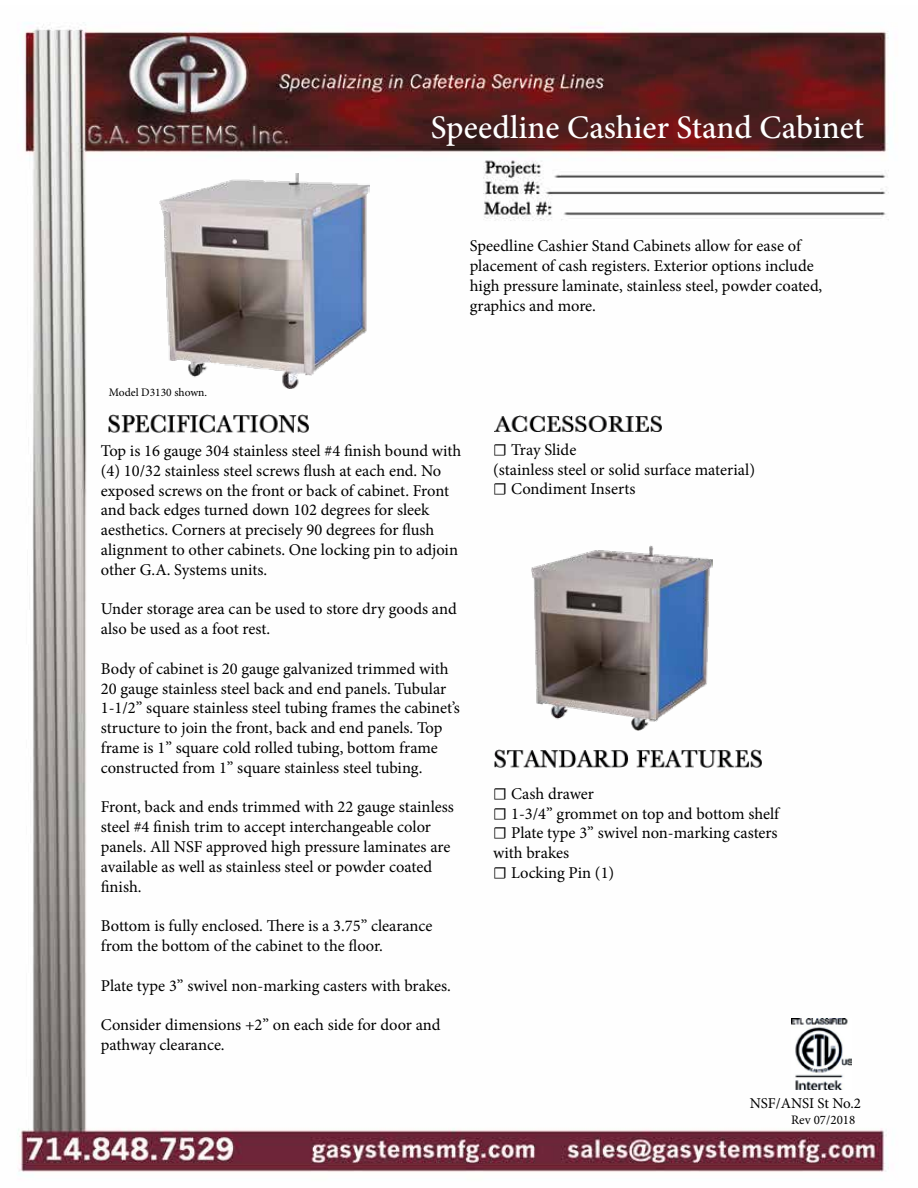
<style>
.page{position:relative;width:918px;height:1188px;background:#fff}
.page>*{position:absolute;margin:0;border:0;box-sizing:border-box;transform-origin:0 0}
.t1{font:500 33px "Minion Pro";color:#fff}
.t2{font:16.5px/19.8px "Minion Pro";letter-spacing:-.005em;color:#000}
.t3{font:15px "Minion Pro";letter-spacing:-.01em;color:#000}
.t4{font:12.9px "Minion Pro";color:#000}
.t5{font:11.55px "Minion Pro";color:#000}
</style>
<div class="page">
<img style="left:18px;top:22px;width:871px;height:1153px">
<img style="left:109px;top:415px;width:200px;height:17px">
<img style="left:495px;top:415px;width:167px;height:17px">
<img style="left:495px;top:750px;width:266px;height:17px">
<img style="left:159px;top:174px;width:210px;height:214px">
<img style="left:531px;top:545px;width:182px;height:185px">
<img style="left:791px;top:1019px;width:60px;height:71px">
<h1 class="t1" style="left:431px;top:105px;width:435px">Speedline Cashier Stand Cabinet</h1>
<p class="t2" style="left:470px;top:236px;width:354px">Speedline Cashier Stand Cabinets allow for ease of placement of cash registers. Exterior options include high pressure laminate, stainless steel, powder coated, graphics and more.</p>
<p class="t5" style="left:109px;top:385px;width:100px">Model D3130 shown.</p>
<p class="t2" style="left:101px;top:441px;width:362px">Top is 16 gauge 304 stainless steel #4 finish bound with (4) 10/32 stainless steel screws flush at each end. No exposed screws on the front or back of cabinet. Front and back edges turned down 102 degrees for sleek aesthetics. Corners at precisely 90 degrees for flush alignment to other cabinets. One locking pin to adjoin other G.A. Systems units.</p>
<p class="t2" style="left:101px;top:599px;width:357px">Under storage area can be used to store dry goods and also be used as a foot rest.</p>
<p class="t2" style="left:101px;top:659px;width:361px">Body of cabinet is 20 gauge galvanized trimmed with 20 gauge stainless steel back and end panels. Tubular 1-1/2” square stainless steel tubing frames the cabinet’s structure to join the front, back and end panels. Top frame is 1” square cold rolled tubing, bottom frame constructed from 1” square stainless steel tubing.</p>
<p class="t2" style="left:101px;top:797px;width:355px">Front, back and ends trimmed with 22 gauge stainless steel #4 finish trim to accept interchangeable color panels. All NSF approved high pressure laminates are available as well as stainless steel or powder coated finish.</p>
<p class="t2" style="left:101px;top:916px;width:333px">Bottom is fully enclosed. There is a 3.75” clearance from the bottom of the cabinet to the floor.</p>
<p class="t2" style="left:101px;top:976px;width:352px">Plate type 3” swivel non-marking casters with brakes.</p>
<p class="t2" style="left:101px;top:1015px;width:341px">Consider dimensions +2” on each side for door and pathway clearance.</p>
<p class="t2" style="left:493px;top:440px;width:263px">☐ Tray Slide<br>(stainless steel or solid surface material) ☐ Condiment Inserts</p>
<p class="t2" style="left:493px;top:784px;width:287px">☐ Cash drawer<br>☐ 1-3/4” grommet on top and bottom shelf ☐ Plate type 3” swivel non-marking casters with brakes<br>☐ Locking Pin (1)</p>
<p class="t3" style="left:750px;top:1094px;width:113px">NSF/ANSI St No.2</p>
<p class="t4" style="left:791px;top:1111px;width:66px">Rev 07/2018</p>
</div>
